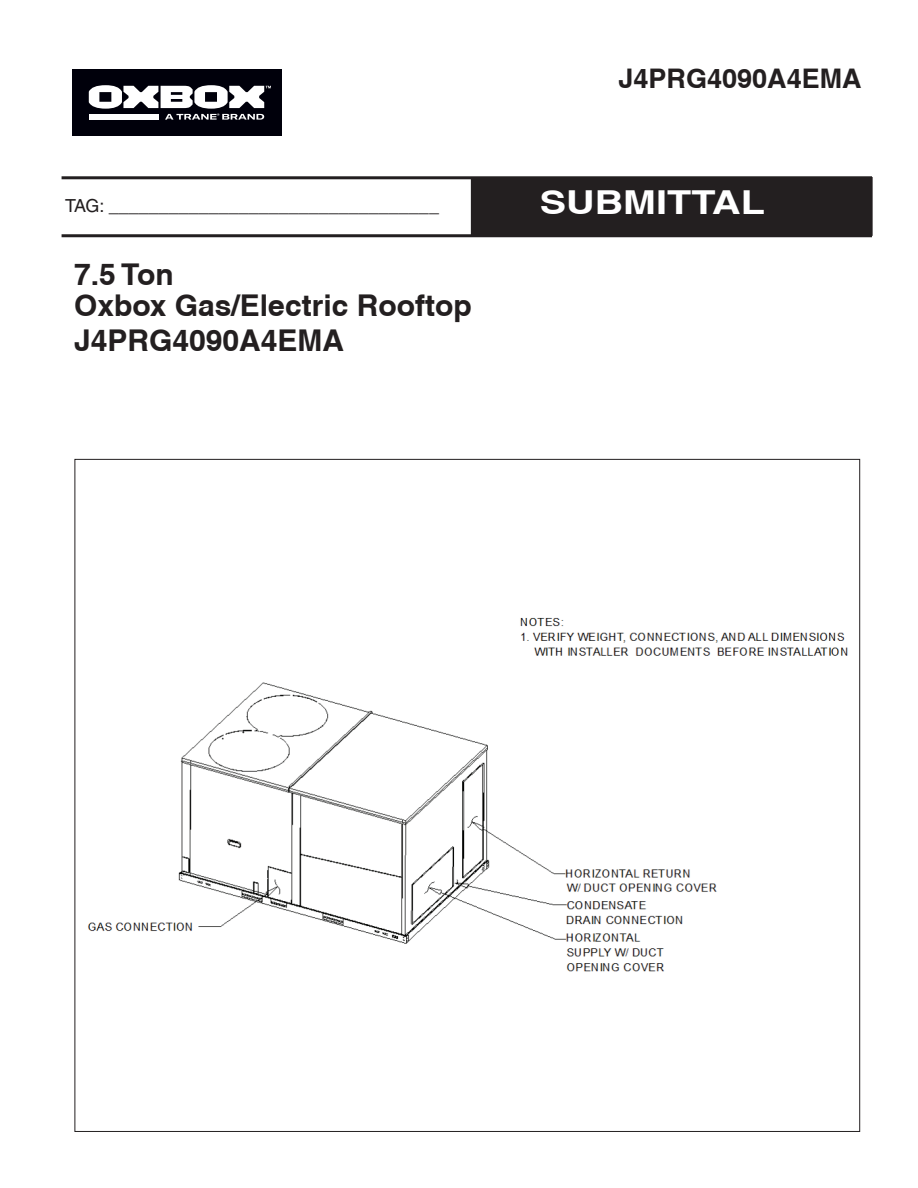
<style>
.page{position:relative;width:918px;height:1188px;background:#fff}
.page>*{position:absolute;margin:0;border:0;box-sizing:border-box;transform-origin:0 0}
.t1{font:700 33px "Helvetica";color:#fff;scale:1.2 1}
.t2{font:700 30px/31.5px "Helvetica";color:#231f20}
.t3{font:700 27px "Helvetica";color:#231f20}
.t4{font:18px "Helvetica";color:#231f20}
</style>
<div class="page">
<div style="left:72px;top:69px;width:210px;height:67px;background:#00000b"></div>
<svg style="left:89px;top:85px;width:182px;height:35px"></svg>
<hr style="left:62px;top:176px;width:810px;height:3px;background:#231f20">
<div style="left:472px;top:178px;width:400px;height:57px;background:#231f20"></div>
<hr style="left:62px;top:234px;width:810px;height:3px;background:#231f20">
<img style="left:88px;top:617px;width:760px;height:355px">
<p class="t3" style="left:619px;top:62px;width:245px">J4PRG4090A4EMA</p>
<p class="t4" style="left:65px;top:195px;width:375px">TAG: _________________________________</p>
<p class="t1" style="left:540px;top:182px;width:189px">SUBMITTAL</p>
<p class="t2" style="left:74px;top:258px;width:399px">7.5 Ton<br>Oxbox Gas/Electric Rooftop</p>
<p class="t2" style="left:74px;top:324px;width:272px">J4PRG4090A4EMA</p>
</div>
